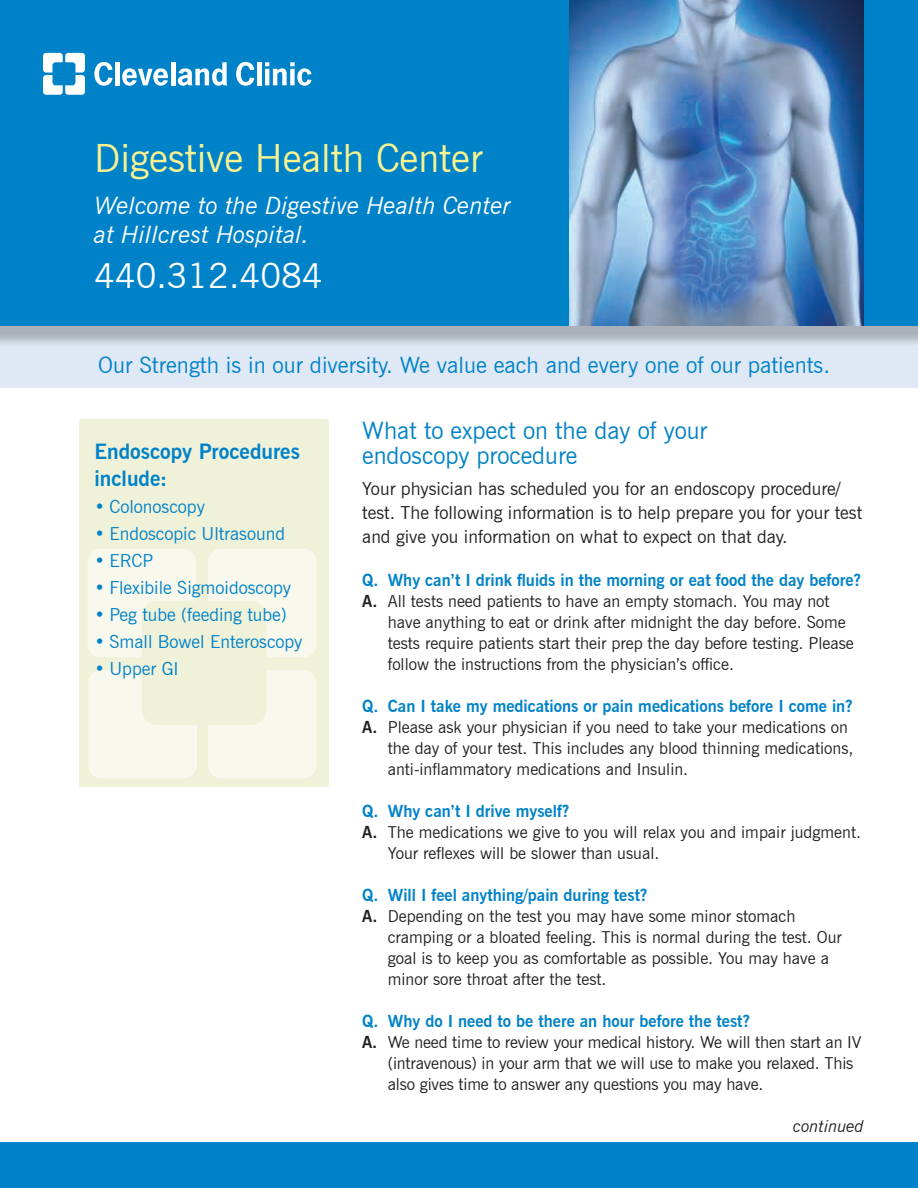
<style>
.page{position:relative;width:918px;height:1188px;background:#fff}
.page>*{position:absolute;margin:0;border:0;box-sizing:border-box;transform-origin:0 0}
.t1{font:39px "News Gothic BT";color:#f8f390}
.t2{font:34.5px "News Gothic BT";color:#fff}
.t3{font:italic 24px/28.5px "News Gothic BT";color:#fff}
.t4{font:24px/25.5px "News Gothic BT";color:#0082c8}
.t5{font:22.5px "News Gothic BT";color:#0082c8}
.t6{font:700 21px/27px "News Gothic BT";color:#0082c8}
.t7{font:18px/24px "News Gothic BT";color:#231f20}
.t8{font:18px "News Gothic BT";color:#0082c8}
.t9{font:16.5px/21px "News Gothic BT";color:#231f20}
.t10{font:700 16.5px/21px "News Gothic BT";color:#0082c8}
.t11{font:italic 16.5px "News Gothic BT";color:#231f20}
.s1{color:#231f20}
.s2{font-weight:400;color:#231f20}
.s3{font-weight:700}
</style>
<div class="page">
<div style="left:0;top:325px;width:918px;height:63px;background:#dfe9f5"></div>
<div style="left:0;top:0;width:918px;height:348px;background:#231f20;opacity:.28"></div>
<div style="left:0;top:0;width:918px;height:325px;background:#0082c8"></div>
<img style="left:569px;top:0;width:295px;height:325px">
<div style="left:79px;top:419px;width:249px;height:367px;background:#f0f1d9"></div>
<svg style="left:88px;top:549px;width:229px;height:230px;fill:#f8f8ed"></svg>
<div style="left:0;top:1143px;width:918px;height:45px;background:#0082c8"></div>
<svg style="left:43px;top:53px;width:42px;height:42px"></svg>
<svg style="left:94px;top:62px;width:19px;height:24px"></svg>
<div style="left:115px;top:62px;width:5px;height:23px;background:#fff"></div>
<svg style="left:122px;top:68px;width:46px;height:18px"></svg>
<hr style="left:171px;top:62px;width:4px;height:23px;background:#fff">
<svg style="left:236px;top:62px;width:18px;height:24px"></svg>
<hr style="left:257px;top:62px;width:4px;height:23px;background:#fff">
<svg style="left:265px;top:62px;width:46px;height:24px"></svg>
<svg style="left:178px;top:62px;width:49px;height:24px"></svg>
<h1 class="t1" style="left:94px;top:135px;width:390px">Digestive Health Center</h1>
<h3 class="t3" style="left:94px;top:191px;width:418px">Welcome to the Digestive Health Center at Hillcrest Hospital.</h3>
<h2 class="t2" style="left:94px;top:255px;width:230px">440.312.4084</h2>
<h3 class="t5" style="left:98px;top:351px;width:733px">Our Strength is in our diversity. We value each and every one of our patients.</h3>
<p class="t6" style="left:94px;top:438px;width:207px">Endoscopy Procedures include:</p>
<p class="t8" style="left:94px;top:495px;width:112px">• Colonoscopy</p>
<p class="t8" style="left:94px;top:522px;width:192px">• Endoscopic Ultrasound</p>
<p class="t8" style="left:94px;top:549px;width:60px">• ERCP</p>
<p class="t8" style="left:94px;top:576px;width:198px">• Flexibile Sigmoidoscopy</p>
<p class="t8" style="left:94px;top:603px;width:194px">• Peg tube (feeding tube)</p>
<p class="t8" style="left:94px;top:630px;width:209px">• Small Bowel Enteroscopy</p>
<p class="t8" style="left:94px;top:657px;width:86px">• Upper GI</p>
<h3 class="t4" style="left:362px;top:417px;width:347px">What to expect on the day of your endoscopy procedure</h3>
<p class="t7" style="left:362px;top:477px;width:501px">Your physician has scheduled you for an endoscopy procedure/ test. The following information is to help prepare you for your test and give you information on what to expect on that day.</p>
<p class="t10" style="left:362px;top:570px;width:500px">Q. Why can’t I drink fluids in the morning or eat food the day before?<br><span class="s1">A.</span> <span class="s2">All tests need patients to have an empty stomach. You may not</span></p>
<p class="t9" style="left:388px;top:612px;width:468px">have anything to eat or drink after midnight the day before. Some tests require patients start their prep the day before testing. Please follow the instructions from the physician’s office.</p>
<p class="t10" style="left:362px;top:696px;width:492px">Q. Can I take my medications or pain medications before I come in?</p>
<p class="t9" style="left:362px;top:717px;width:487px"><span class="s3">A.</span> Please ask your physician if you need to take your medications on</p>
<p class="t9" style="left:388px;top:738px;width:467px">the day of your test. This includes any blood thinning medications,</p>
<p class="t9" style="left:388px;top:759px;width:302px">anti-inflammatory medications and Insulin.</p>
<p class="t10" style="left:362px;top:801px;width:208px">Q. Why can’t I drive myself?</p>
<p class="t9" style="left:362px;top:822px;width:500px"><span class="s3">A.</span> The medications we give to you will relax you and impair judgment.</p>
<p class="t9" style="left:388px;top:843px;width:273px">Your reflexes will be slower than usual.</p>
<p class="t10" style="left:362px;top:885px;width:287px">Q. Will I feel anything/pain during test?</p>
<p class="t9" style="left:362px;top:906px;width:435px"><span class="s3">A.</span> Depending on the test you may have some minor stomach</p>
<p class="t9" style="left:388px;top:927px;width:456px">cramping or a bloated feeling. This is normal during the test. Our</p>
<p class="t9" style="left:388px;top:948px;width:443px">goal is to keep you as comfortable as possible. You may have a</p>
<p class="t9" style="left:388px;top:969px;width:220px">minor sore throat after the test.</p>
<p class="t10" style="left:362px;top:1011px;width:389px">Q. Why do I need to be there an hour before the test?</p>
<p class="t9" style="left:362px;top:1032px;width:501px"><span class="s3">A.</span> We need time to review your medical history. We will then start an IV</p>
<p class="t9" style="left:388px;top:1053px;width:467px">(intravenous) in your arm that we will use to make you relaxed. This</p>
<p class="t9" style="left:388px;top:1074px;width:377px">also gives time to answer any questions you may have.</p>
<p class="t11" style="left:793px;top:1117px;width:72px">continued</p>
</div>
